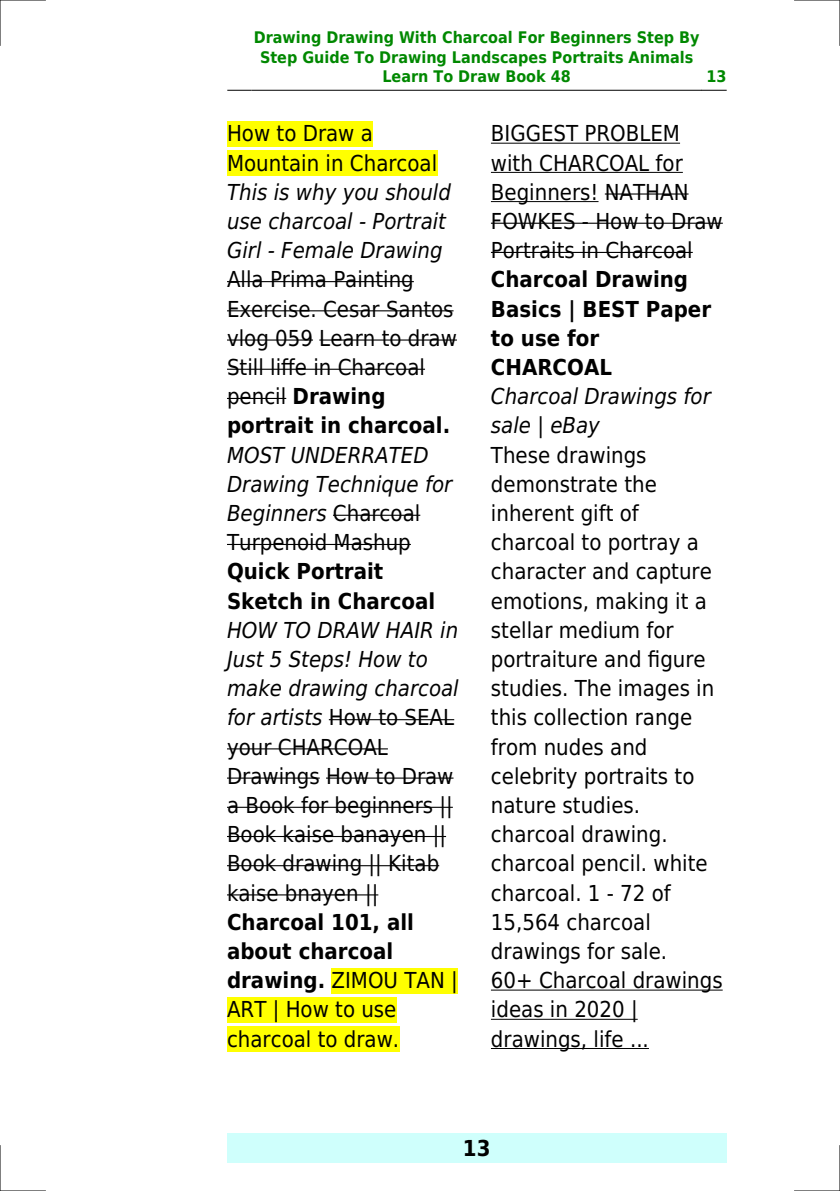
<style>
.page{position:relative;width:840px;height:1191px;background:#fff}
.page>*{position:absolute;margin:0;border:0;box-sizing:border-box;transform-origin:0 0}
.t1{font:22px/29.2px "DejaVu Sans Condensed";color:#000}
.t2{font:700 22px/29.2px "DejaVu Sans Condensed";color:#000}
.t3{font:italic 22px/29.2px "DejaVu Sans Condensed";color:#000}
.t4{font:700 16px/19.2px "DejaVu Sans Condensed";color:#080;text-align:center}
.s1{font-weight:700}
.s2{font-style:normal}
.s3{font-style:italic}
.s4{font-weight:400}
</style>
<div class="page">
<svg style="left:227px;top:90px;width:24px;height:1px"></svg>
<hr style="left:252px;top:90px;width:448px;height:1px;background:#000">
<svg style="left:701px;top:90px;width:24px;height:1px"></svg>
<div style="left:227px;top:1133px;width:499px;height:29px;background:#cffffc"></div>
<div style="left:227px;top:121px;width:146px;height:25px;background:#ff0"></div>
<div style="left:227px;top:150px;width:210px;height:26px;background:#ff0"></div>
<hr style="left:227px;top:281px;width:186px;height:1px;background:#000">
<hr style="left:227px;top:310px;width:226px;height:1px;background:#000">
<hr style="left:227px;top:339px;width:86px;height:1px;background:#000">
<hr style="left:319px;top:339px;width:137px;height:1px;background:#000">
<hr style="left:227px;top:369px;width:198px;height:1px;background:#000">
<hr style="left:227px;top:398px;width:59px;height:1px;background:#000">
<hr style="left:333px;top:515px;width:87px;height:1px;background:#000">
<hr style="left:227px;top:544px;width:183px;height:1px;background:#000">
<hr style="left:328px;top:719px;width:126px;height:1px;background:#000">
<hr style="left:227px;top:748px;width:160px;height:1px;background:#000">
<hr style="left:227px;top:777px;width:92px;height:1px;background:#000">
<hr style="left:326px;top:777px;width:127px;height:1px;background:#000">
<hr style="left:227px;top:806px;width:225px;height:2px;background:#000">
<hr style="left:227px;top:836px;width:219px;height:1px;background:#000">
<hr style="left:227px;top:865px;width:212px;height:1px;background:#000">
<hr style="left:227px;top:894px;width:151px;height:1px;background:#000">
<div style="left:331px;top:967px;width:126px;height:26px;background:#ff0"></div>
<div style="left:227px;top:997px;width:169px;height:25px;background:#ff0"></div>
<div style="left:227px;top:1026px;width:172px;height:25px;background:#ff0"></div>
<hr style="left:490px;top:143px;width:189px;height:1px;background:#000">
<hr style="left:490px;top:172px;width:192px;height:1px;background:#000">
<hr style="left:490px;top:201px;width:108px;height:1px;background:#000">
<hr style="left:604px;top:193px;width:84px;height:2px;background:#000">
<hr style="left:490px;top:223px;width:232px;height:1px;background:#000">
<hr style="left:490px;top:252px;width:202px;height:1px;background:#000">
<hr style="left:490px;top:989px;width:232px;height:1px;background:#000">
<hr style="left:490px;top:1018px;width:147px;height:1px;background:#000">
<hr style="left:490px;top:1048px;width:158px;height:1px;background:#000">
<hr style="left:0;top:0;width:45px;height:1px;background:#000">
<hr style="left:794px;top:0;width:45px;height:1px;background:#000">
<hr style="left:0;top:1190px;width:45px;height:1px;background:#000">
<hr style="left:794px;top:1190px;width:45px;height:1px;background:#000">
<hr style="left:0;top:0;width:1px;height:45px;background:#000">
<hr style="left:0;top:1145px;width:1px;height:46px;background:#000">
<hr style="left:839px;top:0;width:1px;height:45px;background:#000">
<hr style="left:839px;top:1145px;width:1px;height:46px;background:#000">
<p class="t4" style="left:254px;top:28px;width:447px">Drawing Drawing With Charcoal For Beginners Step By<br>Step Guide To Drawing Landscapes Portraits Animals<br>Learn To Draw Book 48</p>
<p class="t4" style="left:706px;top:67px;width:22px">13</p>
<p class="t1" style="left:227px;top:119px;width:212px">How to Draw a<br>Mountain in Charcoal</p>
<p class="t3" style="left:227px;top:177px;width:225px">This is why you should use charcoal - Portrait<br>Girl - Female Drawing</p>
<p class="t1" style="left:227px;top:265px;width:231px">Alla Prima Painting<br>Exercise. Cesar Santos vlog 059 Learn to draw<br>Still liffe in Charcoal pencil <span class="s1">Drawing portrait in charcoal.</span></p>
<p class="t3" style="left:227px;top:440px;width:227px">MOST UNDERRATED<br>Drawing Technique for<br>Beginners <span class="s2">Charcoal<br>Turpenoid Mashup</span></p>
<p class="t2" style="left:227px;top:557px;width:209px">Quick Portrait<br>Sketch in Charcoal</p>
<p class="t1" style="left:227px;top:615px;width:233px"><span class="s3">HOW TO DRAW HAIR in<br>Just 5 Steps! How to make drawing charcoal for artists</span> How to SEAL your CHARCOAL<br>Drawings How to Draw a Book for beginners ||<br>Book kaise banayen ||<br>Book drawing || Kitab kaise bnayen ||</p>
<p class="t2" style="left:227px;top:907px;width:232px">Charcoal 101, all about charcoal drawing. <span class="s4">ZIMOU TAN |<br>ART | How to use charcoal to draw.</span></p>
<p class="t1" style="left:490px;top:119px;width:233px">BIGGEST PROBLEM with CHARCOAL for<br>Beginners! NATHAN<br>FOWKES - How to Draw<br>Portraits in Charcoal</p>
<p class="t2" style="left:490px;top:265px;width:222px">Charcoal Drawing<br>Basics | BEST Paper to use for<br>CHARCOAL</p>
<p class="t3" style="left:490px;top:382px;width:221px">Charcoal Drawings for sale | eBay</p>
<p class="t1" style="left:490px;top:440px;width:233px">These drawings demonstrate the inherent gift of charcoal to portray a character and capture emotions, making it a stellar medium for portraiture and figure studies. The images in this collection range from nudes and celebrity portraits to nature studies. charcoal drawing. charcoal pencil. white charcoal. 1 - 72 of<br>15,564 charcoal drawings for sale.<br>60+ Charcoal drawings ideas in 2020 | drawings, life ...</p>
<p class="t2" style="left:462px;top:1133px;width:29px">13</p>
</div>
